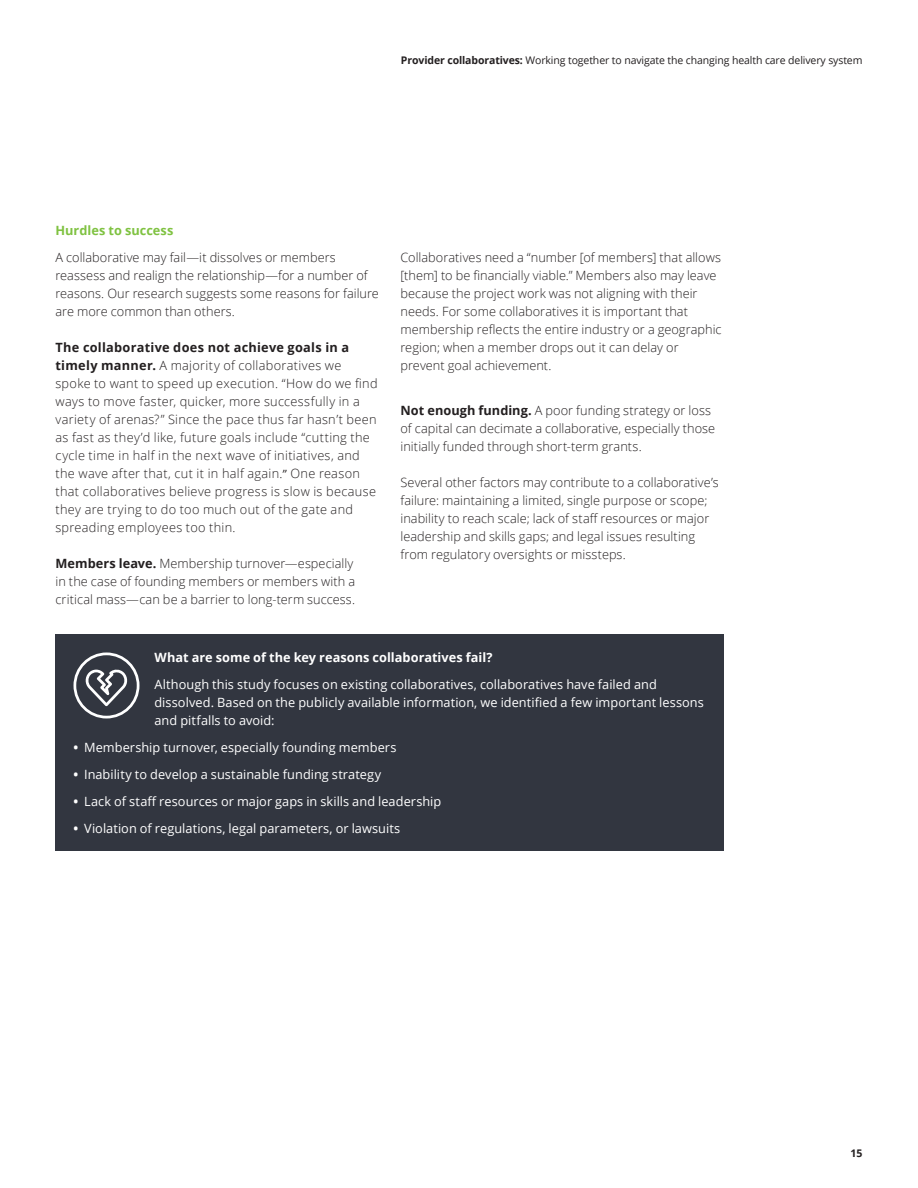
<style>
.page{position:relative;width:918px;height:1188px;background:#fff}
.page>*{position:absolute;margin:0;border:0;box-sizing:border-box;transform-origin:0 0}
.Body_copy__8_5_12pt{font:300 12.75px/18px "Open Sans";letter-spacing:.005em;color:#231f20}
.Body_copy__8_5_12pt-2{font:300 12.75px/18px "Open Sans";letter-spacing:.025em;color:#231f20}
.Body_copy__8_5_12pt-3{font:12.75px/18px "Open Sans";letter-spacing:.005em;color:#fff}
.Subhead_C__8_5pt_12p{font:700 12.75px "Open Sans";color:#fff}
.Subhead_C__8_5pt_12p-2{font:700 12.75px "Open Sans";letter-spacing:.005em;color:#7fc241}
.t1{font:10.5px "Open Sans";letter-spacing:-.01em;color:#231f20}
.t2{font:700 10.5px "Open Sans";color:#231f20}
.s1{font-weight:700}
.s2{font-family:"Calibri";font-weight:400;font-size:12px}
</style>
<div class="page">
<div style="left:56px;top:634px;width:668px;height:217px;background:#323640"></div>
<svg style="left:74px;top:652px;width:66px;height:66px"></svg>
<p class="t1" style="left:401px;top:53px;width:463px"><span class="s1">Provider collaboratives:</span> Working together to navigate the changing health care delivery system</p>
<p class="Subhead_C__8_5pt_12p-2" style="left:56px;top:221px;width:119px">Hurdles to success</p>
<p class="Body_copy__8_5_12pt" style="left:56px;top:248px;width:325px">A collaborative may fail—it dissolves or members reassess and realign the relationship—for a number of reasons. Our research suggests some reasons for failure are more common than others.</p>
<p class="Body_copy__8_5_12pt-2" style="left:56px;top:338px;width:324px"><span class="s1">The collaborative does not achieve goals in a timely manner.</span> A majority of collaboratives we spoke to want to speed up execution. “How do we find ways to move faster, quicker, more successfully in a variety of arenas?” Since the pace thus far hasn’t been as fast as they’d like, future goals include “cutting the cycle time in half in the next wave of initiatives, and the wave after that, cut it in half again.<span class="s2">”</span> One reason that collaboratives believe progress is slow is because they are trying to do too much out of the gate and spreading employees too thin.</p>
<p class="Body_copy__8_5_12pt" style="left:56px;top:554px;width:301px"><span class="s1">Members leave.</span> Membership turnover—especially in the case of founding members or members with a critical mass—can be a barrier to long-term success.</p>
<p class="Body_copy__8_5_12pt" style="left:400px;top:248px;width:323px">Collaboratives need a “number [of members] that allows [them] to be financially viable.” Members also may leave because the project work was not aligning with their needs. For some collaboratives it is important that membership reflects the entire industry or a geographic region; when a member drops out it can delay or prevent goal achievement.</p>
<p class="Body_copy__8_5_12pt" style="left:400px;top:401px;width:316px"><span class="s1">Not enough funding.</span> A poor funding strategy or loss of capital can decimate a collaborative, especially those initially funded through short-term grants.</p>
<p class="Body_copy__8_5_12pt" style="left:400px;top:473px;width:320px">Several other factors may contribute to a collaborative’s failure: maintaining a limited, single purpose or scope; inability to reach scale; lack of staff resources or major leadership and skills gaps; and legal issues resulting from regulatory oversights or missteps.</p>
<p class="Subhead_C__8_5pt_12p" style="left:154px;top:649px;width:340px">What are some of the key reasons collaboratives fail?</p>
<p class="Body_copy__8_5_12pt-3" style="left:154px;top:675px;width:551px">Although this study focuses on existing collaboratives, collaboratives have failed and dissolved. Based on the publicly available information, we identified a few important lessons and pitfalls to avoid:</p>
<p class="Body_copy__8_5_12pt-3" style="left:74px;top:738px;width:325px"><span class="s1">•</span> Membership turnover, especially founding members</p>
<p class="Body_copy__8_5_12pt-3" style="left:74px;top:765px;width:309px"><span class="s1">•</span> Inability to develop a sustainable funding strategy</p>
<p class="Body_copy__8_5_12pt-3" style="left:74px;top:792px;width:369px"><span class="s1">•</span> Lack of staff resources or major gaps in skills and leadership</p>
<p class="Body_copy__8_5_12pt-3" style="left:74px;top:819px;width:328px"><span class="s1">•</span> Violation of regulations, legal parameters, or lawsuits</p>
<p class="t2" style="left:851px;top:1146px;width:13px">15</p>
</div>
